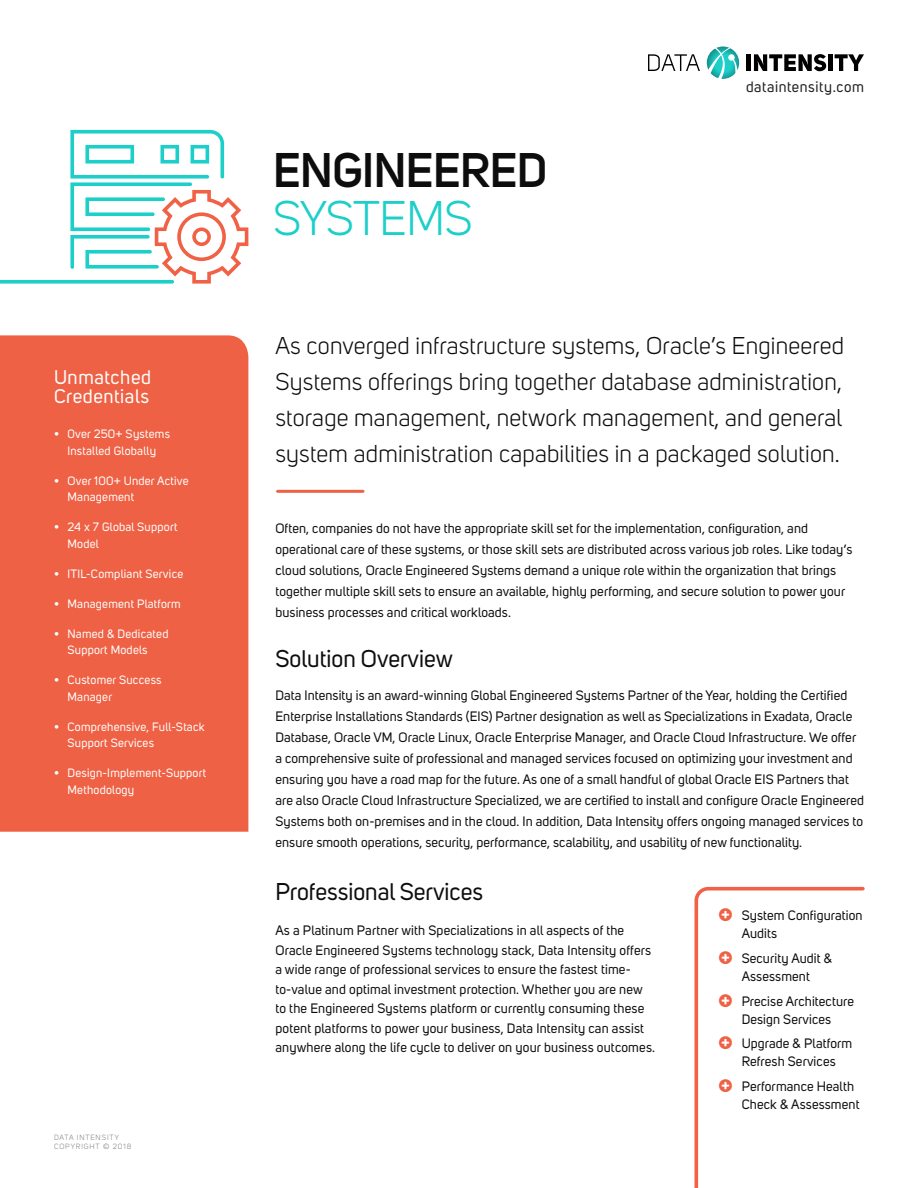
<style>
.page{position:relative;width:918px;height:1188px;background:#fff}
.page>*{position:absolute;margin:0;border:0;box-sizing:border-box;transform-origin:0 0}
.t1{font:600 48px "Uni Sans";letter-spacing:-.01em;color:#0d0d0d}
.t2{font:48px "Uni Sans";letter-spacing:-.015em;color:#1ccfc9}
.DI_-_Orange_Callout{font:24px/36px "Uni Sans";letter-spacing:.01em;color:#0d0d0d;text-align:justify}
.Front_Left_Title{font:24px "Uni Sans";color:#0d0d0d}
.Front_Left_Title-2{font:19.5px/19.5px "Uni Sans";letter-spacing:.03em;color:#fff}
.t3{font:15px "Uni Sans";letter-spacing:.04em;color:#231f20}
.DI_-_Opening_Paragra{font:13.5px/21px "Uni Sans";letter-spacing:.01em;color:#0d0d0d}
.t4{font:12px/16.5px "Uni Sans";letter-spacing:.02em;color:#fff}
.t5{font:7.5px/9px "Uni Sans";letter-spacing:.12em;color:#808285}
.s1{color:#ef6144}
</style>
<div class="page">
<svg style="left:648px;top:54px;width:52px;height:17px"></svg>
<hr style="left:747px;top:54px;width:4px;height:17px;background:#000">
<svg style="left:754px;top:54px;width:72px;height:17px"></svg>
<div style="left:828px;top:54px;width:5px;height:17px;background:#000"></div>
<svg style="left:835px;top:54px;width:29px;height:17px"></svg>
<svg style="left:707px;top:46px;width:32px;height:33px"></svg>
<div style="left:0;top:335px;width:248px;height:497px;background:#ef6144"></div>
<hr style="left:278px;top:490px;width:85px;height:3px;background:#ef6144">
<svg style="left:694px;top:886px;width:171px;height:302px"></svg>
<svg style="left:0;top:130px;width:248px;height:154px"></svg>
<p class="Front_Left_Title-2" style="left:54px;top:367px;width:99px">Unmatched<br>Credentials</p>
<p class="t4" style="left:54px;top:426px;width:118px;text-align:center">• 0ver 250+ Systems<br>Installed Globally</p>
<p class="t4" style="left:68px;top:472px;width:123px;text-indent:-14px">• Over 100+ Under Active<br>Management</p>
<p class="t4" style="left:68px;top:519px;width:111px;text-indent:-14px">• 24 x 7 Global Support<br>Model</p>
<p class="t4" style="left:54px;top:565px;width:131px">• ITIL-Compliant Service</p>
<p class="t4" style="left:54px;top:595px;width:128px">• Management Platform</p>
<p class="t4" style="left:68px;top:625px;width:103px;text-indent:-14px">• Named &amp; Dedicated<br>Support Models</p>
<p class="t4" style="left:68px;top:672px;width:96px;text-indent:-14px">• Customer Success<br>Manager</p>
<p class="t4" style="left:68px;top:718px;width:139px;text-indent:-14px">• Comprehensive, Full-Stack<br>Support Services</p>
<p class="t4" style="left:68px;top:765px;width:140px;text-indent:-14px">• Design-Implement-Support<br>Methodology</p>
<p class="t5" style="left:54px;top:1133px;width:79px">DATA INTENSITY<br>COPYRIGHT © 2018</p>
<p class="t1" style="left:273px;top:142px;width:276px">ENGINEERED</p>
<p class="t2" style="left:273px;top:191px;width:201px">SYSTEMS</p>
<p class="t3" style="left:746px;top:79px;width:119px">dataintensity.com</p>
<p class="DI_-_Orange_Callout" style="left:275px;top:327px;width:570px">As converged infrastructure systems, Oracle’s Engineered Systems offerings bring together database administration, storage management, network management, and general system administration capabilities in a packaged solution.</p>
<p class="DI_-_Opening_Paragra" style="left:275px;top:518px;width:579px">Often, companies do not have the appropriate skill set for the implementation, configuration, and operational care of these systems, or those skill sets are distributed across various job roles. Like today’s cloud solutions, Oracle Engineered Systems demand a unique role within the organization that brings together multiple skill sets to ensure an available, highly performing, and secure solution to power your business processes and critical workloads.</p>
<p class="Front_Left_Title" style="left:275px;top:645px;width:179px">Solution Overview</p>
<p class="DI_-_Opening_Paragra" style="left:275px;top:685px;width:590px">Data Intensity is an award-winning Global Engineered Systems Partner of the Year, holding the Certified Enterprise Installations Standards (EIS) Partner designation as well as Specializations in Exadata, Oracle Database, Oracle VM, Oracle Linux, Oracle Enterprise Manager, and Oracle Cloud Infrastructure. We offer a comprehensive suite of professional and managed services focused on optimizing your investment and ensuring you have a road map for the future. As one of a small handful of global Oracle EIS Partners that are also Oracle Cloud Infrastructure Specialized, we are certified to install and configure Oracle Engineered Systems both on-premises and in the cloud. In addition, Data Intensity offers ongoing managed services to ensure smooth operations, security, performance, scalability, and usability of new functionality.</p>
<p class="Front_Left_Title" style="left:275px;top:878px;width:209px">Professional Services</p>
<p class="DI_-_Opening_Paragra" style="left:275px;top:921px;width:381px;line-height:19.5px">As a Platinum Partner with Specializations in all aspects of the Oracle Engineered Systems technology stack, Data Intensity offers a wide range of professional services to ensure the fastest time&shy;to-value and optimal investment protection. Whether you are new to the Engineered Systems platform or currently consuming these potent platforms to power your business, Data Intensity can assist anywhere along the life cycle to deliver on your business outcomes.</p>
<p class="DI_-_Opening_Paragra" style="left:742px;top:907px;width:122px;line-height:18px;text-indent:-22px"><span class="s1">●</span> System Configuration<br>Audits</p>
<p class="DI_-_Opening_Paragra" style="left:719px;top:949px;width:115px;line-height:18px;text-align:center"><span class="s1">●</span> Security Audit &amp;<br>Assessment</p>
<p class="DI_-_Opening_Paragra" style="left:719px;top:992px;width:136px;line-height:18px;text-align:center"><span class="s1">●</span> Precise Architecture<br>Design Services</p>
<p class="DI_-_Opening_Paragra" style="left:719px;top:1035px;width:135px;line-height:18px;text-align:center"><span class="s1">●</span> Upgrade &amp; Platform<br>Refresh Services</p>
<p class="DI_-_Opening_Paragra" style="left:742px;top:1078px;width:119px;line-height:18px;text-indent:-22px"><span class="s1">●</span> Performance Health<br>Check &amp; Assessment</p>
</div>
